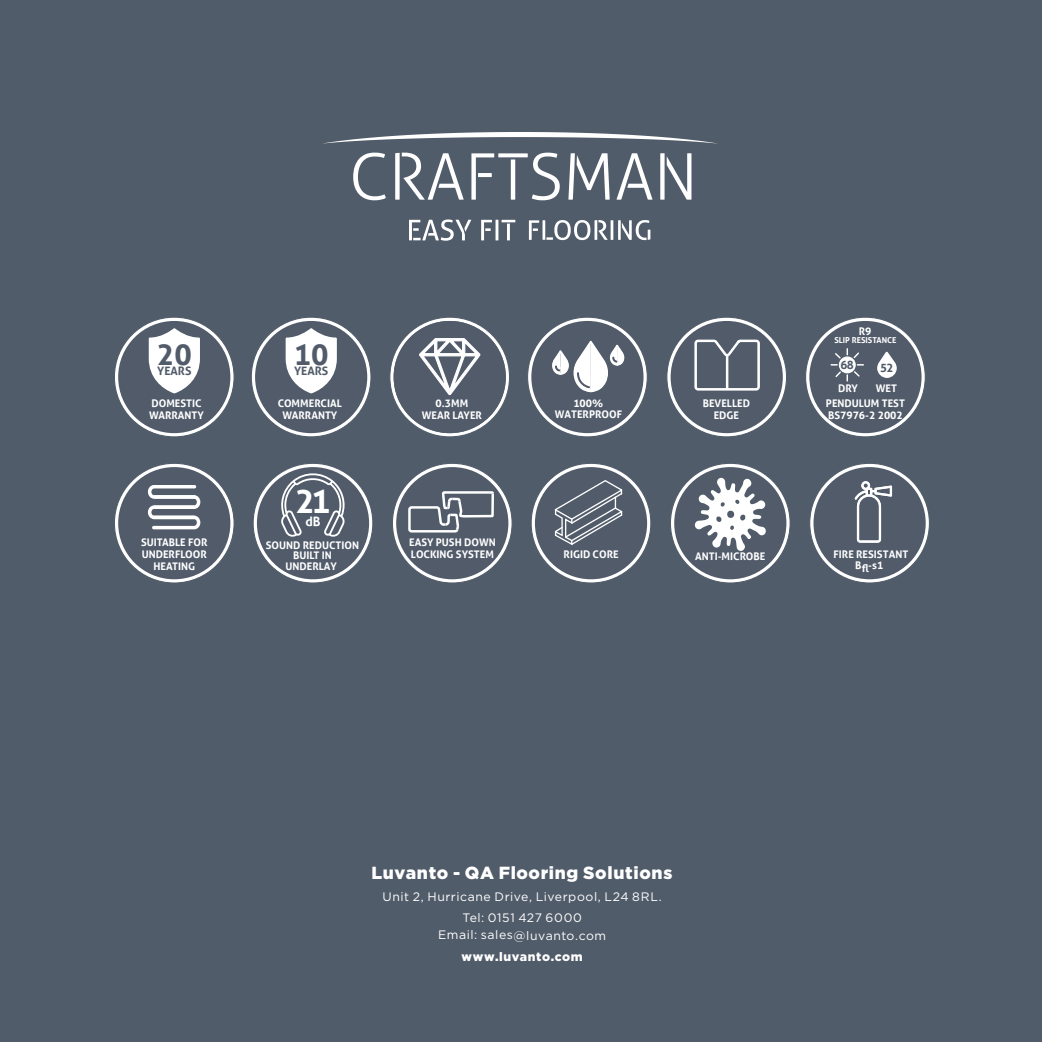
<style>
.page{position:relative;width:1042px;height:1042px;background:#515c6a}
.page>*{position:absolute;margin:0;border:0;box-sizing:border-box;transform-origin:0 0}
.t1{font:700 32.55px "Aller";color:#fff}
.t2{font:700 29.05px "Aller";color:#515b6a}
.t3{font:900 17.5px "Gotham";letter-spacing:.04em;color:#fff}
.t4{font:700 12.78px "Aller";color:#fff}
.t5{font:12.25px/21.3px "Gotham";letter-spacing:.045em;color:#fff;text-align:center}
.t6{font:900 12.25px "Gotham";letter-spacing:.05em;color:#fff}
.t7{font:700 11.72px "Aller";color:#515b6a}
.t8{font:700 10.5px/11.5px "Aller";color:#fff;text-align:center}
.t9{font:700 8.22px "Aller";color:#fff}
</style>
<div class="page">
<svg style="left:323px;top:132px;width:394px;height:12px"></svg>
<svg style="left:353px;top:153px;width:33px;height:47px"></svg>
<svg style="left:395px;top:153px;width:69px;height:47px"></svg>
<svg style="left:471px;top:153px;width:89px;height:47px"></svg>
<svg style="left:568px;top:153px;width:42px;height:47px"></svg>
<svg style="left:616px;top:153px;width:36px;height:47px"></svg>
<svg style="left:660px;top:153px;width:31px;height:47px"></svg>
<svg style="left:409px;top:219px;width:106px;height:22px"></svg>
<svg style="left:529px;top:220px;width:121px;height:20px"></svg>
<svg style="left:117px;top:466px;width:114px;height:114px"></svg>
<svg style="left:395px;top:465px;width:114px;height:116px"></svg>
<svg style="left:808px;top:320px;width:114px;height:114px"></svg>
<svg style="left:670px;top:320px;width:113px;height:114px"></svg>
<svg style="left:530px;top:320px;width:114px;height:114px"></svg>
<svg style="left:393px;top:320px;width:114px;height:114px"></svg>
<svg style="left:254px;top:320px;width:114px;height:114px"></svg>
<svg style="left:117px;top:320px;width:114px;height:114px"></svg>
<svg style="left:256px;top:466px;width:114px;height:114px"></svg>
<svg style="left:673px;top:466px;width:114px;height:114px"></svg>
<svg style="left:812px;top:466px;width:114px;height:114px"></svg>
<svg style="left:534px;top:466px;width:114px;height:114px"></svg>
<h2 class="t2" style="left:157px;top:336px;width:36px">20</h2>
<p class="t7" style="left:157px;top:363px;width:36px">YEARS</p>
<p class="t8" style="left:149px;top:397px;width:56px;text-align:left">DOMESTIC<br>WARRANTY</p>
<h2 class="t2" style="left:294px;top:336px;width:36px">10</h2>
<p class="t7" style="left:294px;top:363px;width:36px">YEARS</p>
<p class="t8" style="left:278px;top:397px;width:66px">COMMERCIAL<br>WARRANTY</p>
<h1 class="t1" style="left:295px;top:481px;width:37px">21</h1>
<p class="t4" style="left:305px;top:513px;width:17px">dB</p>
<p class="t8" style="left:422px;top:397px;width:62px">0.3MM<br>WEAR LAYER</p>
<p class="t8" style="left:141px;top:537px;width:68px">SUITABLE FOR<br>UNDERFLOOR<br>HEATING</p>
<p class="t8" style="left:409px;top:537px;width:88px;text-align:left">EASY PUSH DOWN<br>LOCKING SYSTEM</p>
<p class="t8" style="left:266px;top:539px;width:95px;line-height:10.5px">SOUND REDUCTION<br>BUILT IN<br>UNDERLAY</p>
<p class="t8" style="left:555px;top:397px;width:69px">100%<br>WATERPROOF</p>
<p class="t8" style="left:563px;top:548px;width:57px">RIGID CORE</p>
<p class="t8" style="left:703px;top:397px;width:49px">BEVELLED<br>EDGE</p>
<p class="t8" style="left:859px;top:325px;width:14px">R9</p>
<p class="t9" style="left:834px;top:335px;width:64px">SLIP RESISTANCE</p>
<p class="t7" style="left:840px;top:357px;width:15px">68</p>
<p class="t7" style="left:880px;top:360px;width:15px">52</p>
<p class="t8" style="left:826px;top:397px;width:81px;text-align:left">PENDULUM TEST<br>BS7976-2 2002</p>
<p class="t8" style="left:838px;top:382px;width:21px">DRY</p>
<p class="t8" style="left:876px;top:382px;width:23px">WET</p>
<p class="t8" style="left:695px;top:550px;width:72px">ANTI-MICROBE</p>
<p class="t8" style="left:833px;top:548px;width:76px">FIRE RESISTANT<br>Bfl-s1</p>
<h3 class="t3" style="left:371px;top:860px;width:302px">Luvanto - QA Flooring Solutions</h3>
<p class="t5" style="left:382px;top:885px;width:281px">Unit 2, Hurricane Drive, Liverpool, L24 8RL.<br>Tel: 0151 427 6000</p>
<p class="t5" style="left:438px;top:924px;width:170px">Email: sales@luvanto.com</p>
<p class="t6" style="left:462px;top:948px;width:123px">www.luvanto.com</p>
</div>
